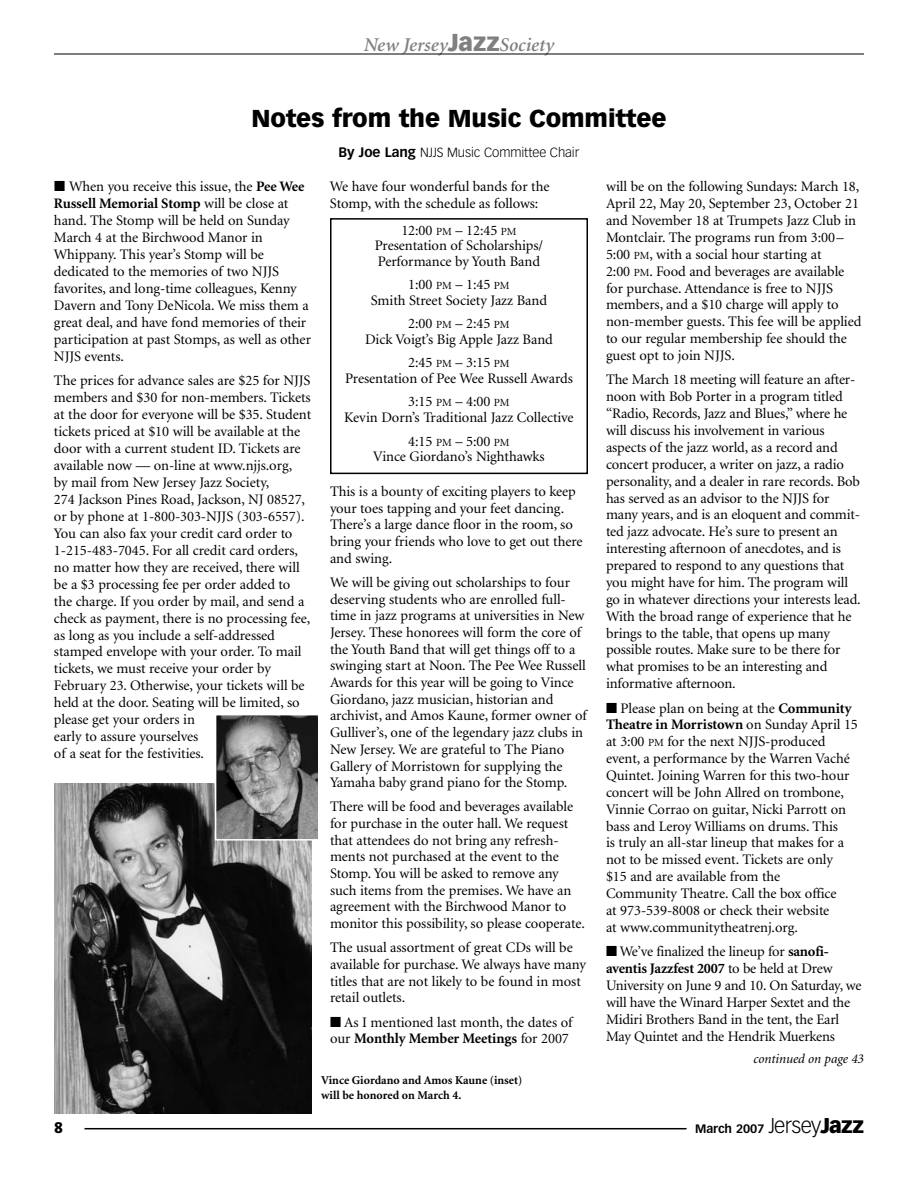
<style>
.page{position:relative;width:918px;height:1188px;background:#fff}
.page>*{position:absolute;margin:0;border:0;box-sizing:border-box;transform-origin:0 0}
.t1{font:900 24px "Vectora LH";letter-spacing:-.005em;color:#000}
.t2{font:italic 600 19.5px "Minion";color:#808080}
.t3{font:900 15px "Vectora LH";color:#000}
.t4{font:14.55px/17px "Minion";letter-spacing:-.005em;color:#000}
.t5{font:italic 13.5px "Minion";letter-spacing:-.005em;color:#000}
.t6{font:300 13.05px "Vectora LH";letter-spacing:-.005em;color:#000}
.t7{font:700 12px/15px "Minion";color:#000}
.t8{font:700 12px "Vectora LH";color:#000}
.s1{font-family:"Vectora LH";font-weight:900;font-style:normal;font-size:24px}
.s2{font-weight:700;font-size:13.5px}
.s3{font-weight:700}
.s4{font-size:10.95px}
.s5{font-weight:300;font-size:21px}
.s6{font-weight:900;font-size:21px}
</style>
<div class="page">
<div style="left:330px;top:218px;width:258px;height:256px;border:2px solid #000"></div>
<hr style="left:54px;top:54px;width:810px;height:1px;background:#000">
<hr style="left:85px;top:1128px;width:602px;height:1px;background:#000">
<img style="left:54px;top:783px;width:258px;height:331px">
<img style="left:218px;top:717px;width:99px;height:121px">
<div style="left:215px;top:714px;width:105px;height:127px;border:2px solid #fff"></div>
<h2 class="t2" style="left:364px;top:37px;width:192px">New Jersey<span class="s1">Jazz</span>Society</h2>
<h1 class="t1" style="left:251px;top:108px;width:417px">Notes from the Music Committee</h1>
<p class="t6" style="left:339px;top:147px;width:242px"><span class="s2">By Joe Lang</span> NJJS Music Committee Chair</p>
<p class="t4" style="left:54px;top:179px;width:259px">■ When you receive this issue, the <span class="s3">Pee Wee Russell Memorial Stomp</span> will be close at hand. The Stomp will be held on Sunday March 4 at the Birchwood Manor in Whippany. This year’s Stomp will be dedicated to the memories of two NJJS favorites, and long-time colleagues, Kenny Davern and Tony DeNicola. We miss them a great deal, and have fond memories of their participation at past Stomps, as well as other NJJS events.</p>
<p class="t4" style="left:54px;top:373px;width:259px">The prices for advance sales are $25 for NJJS members and $30 for non-members. Tickets at the door for everyone will be $35. Student tickets priced at $10 will be available at the door with a current student ID. Tickets are available now — on-line at www.njjs.org,<br>by mail from New Jersey Jazz Society,<br>274 Jackson Pines Road, Jackson, NJ 08527, or by phone at 1-800-303-NJJS (303-6557).<br>You can also fax your credit card order to 1-215-483-7045. For all credit card orders, no matter how they are received, there will be a $3 processing fee per order added to the charge. If you order by mail, and send a check as payment, there is no processing fee, as long as you include a self-addressed stamped envelope with your order. To mail tickets, we must receive your order by February 23. Otherwise, your tickets will be held at the door. Seating will be limited, so please get your orders in<br>early to assure yourselves<br>of a seat for the festivities.</p>
<p class="t4" style="left:330px;top:179px;width:221px">We have four wonderful bands for the<br>Stomp, with the schedule as follows:</p>
<p class="t4" style="left:375px;top:223px;width:170px;line-height:15.8px;text-align:center">12:00 <span class="s4">PM</span> – 12:45 <span class="s4">PM<br></span>Presentation of Scholarships/<br>Performance by Youth Band</p>
<p class="t4" style="left:371px;top:278px;width:178px;line-height:15.8px;text-align:center">1:00 <span class="s4">PM</span> – 1:45 <span class="s4">PM<br></span>Smith Street Society Jazz Band</p>
<p class="t4" style="left:365px;top:317px;width:189px;line-height:15.8px;text-align:center">2:00 <span class="s4">PM</span> – 2:45 <span class="s4">PM<br></span>Dick Voigt’s Big Apple Jazz Band</p>
<p class="t4" style="left:345px;top:356px;width:229px;line-height:15.8px;text-align:center">2:45 <span class="s4">PM</span> – 3:15 <span class="s4">PM<br></span>Presentation of Pee Wee Russell Awards</p>
<p class="t4" style="left:344px;top:395px;width:231px;line-height:15.8px;text-align:center">3:15 <span class="s4">PM</span> – 4:00 <span class="s4">PM<br></span>Kevin Dorn’s Traditional Jazz Collective</p>
<p class="t4" style="left:373px;top:434px;width:173px;line-height:15.8px;text-align:center">4:15 <span class="s4">PM</span> – 5:00 <span class="s4">PM<br></span>Vince Giordano’s Nighthawks</p>
<p class="t4" style="left:330px;top:484px;width:254px">This is a bounty of exciting players to keep your toes tapping and your feet dancing.<br>There’s a large dance floor in the room, so bring your friends who love to get out there and swing.</p>
<p class="t4" style="left:330px;top:575px;width:258px">We will be giving out scholarships to four deserving students who are enrolled full&shy;time in jazz programs at universities in New Jersey. These honorees will form the core of the Youth Band that will get things off to a swinging start at Noon. The Pee Wee Russell Awards for this year will be going to Vince Giordano, jazz musician, historian and archivist, and Amos Kaune, former owner of Gulliver’s, one of the legendary jazz clubs in New Jersey. We are grateful to The Piano Gallery of Morristown for supplying the Yamaha baby grand piano for the Stomp.</p>
<p class="t4" style="left:330px;top:800px;width:256px">There will be food and beverages available for purchase in the outer hall. We request that attendees do not bring any refresh&shy;ments not purchased at the event to the Stomp. You will be asked to remove any such items from the premises. We have an agreement with the Birchwood Manor to monitor this possibility, so please cooperate.</p>
<p class="t4" style="left:330px;top:941px;width:257px">The usual assortment of great CDs will be available for purchase. We always have many titles that are not likely to be found in most retail outlets.</p>
<p class="t4" style="left:330px;top:1015px;width:244px">■ As I mentioned last month, the dates of our <span class="s3">Monthly Member Meetings</span> for 2007</p>
<p class="t3" style="left:54px;top:1121px;width:10px">8</p>
<p class="t7" style="left:321px;top:1074px;width:203px">Vince Giordano and Amos Kaune (inset) will be honored on March 4.</p>
<p class="t4" style="left:606px;top:179px;width:257px">will be on the following Sundays: March 18, April 22, May 20, September 23, October 21 and November 18 at Trumpets Jazz Club in Montclair. The programs run from 3:00– 5:00 <span class="s4">PM</span>, with a social hour starting at<br>2:00 <span class="s4">PM</span>. Food and beverages are available for purchase. Attendance is free to NJJS members, and a $10 charge will apply to non-member guests. This fee will be applied to our regular membership fee should the guest opt to join NJJS.</p>
<p class="t4" style="left:606px;top:373px;width:256px">The March 18 meeting will feature an after&shy;noon with Bob Porter in a program titled “Radio, Records, Jazz and Blues,” where he will discuss his involvement in various aspects of the jazz world, as a record and concert producer, a writer on jazz, a radio personality, and a dealer in rare records. Bob has served as an advisor to the NJJS for many years, and is an eloquent and commit&shy;ted jazz advocate. He’s sure to present an interesting afternoon of anecdotes, and is prepared to respond to any questions that you might have for him. The program will go in whatever directions your interests lead.<br>With the broad range of experience that he brings to the table, that opens up many possible routes. Make sure to be there for what promises to be an interesting and informative afternoon.</p>
<p class="t4" style="left:606px;top:701px;width:253px">■ Please plan on being at the <span class="s3">Community Theatre in Morristown</span> on Sunday April 15 at 3:00 <span class="s4">PM</span> for the next NJJS-produced event, a performance by the Warren Vaché Quintet. Joining Warren for this two-hour concert will be John Allred on trombone, Vinnie Corrao on guitar, Nicki Parrott on bass and Leroy Williams on drums. This<br>is truly an all-star lineup that makes for a not to be missed event. Tickets are only<br>$15 and are available from the<br>Community Theatre. Call the box office<br>at 973-539-8008 or check their website<br>at www.communitytheatrenj.org.</p>
<p class="t4" style="left:606px;top:944px;width:257px">■ We’ve finalized the lineup for <span class="s3">sanofi&shy;aventis Jazzfest 2007</span> to be held at Drew University on June 9 and 10. On Saturday, we will have the Winard Harper Sextet and the Midiri Brothers Band in the tent, the Earl May Quintet and the Hendrik Muerkens</p>
<p class="t5" style="left:754px;top:1053px;width:112px">continued on page 43</p>
<p class="t8" style="left:695px;top:1124px;width:170px">March 2007 <span class="s5">Jersey</span><span class="s6">Jazz</span></p>
</div>
